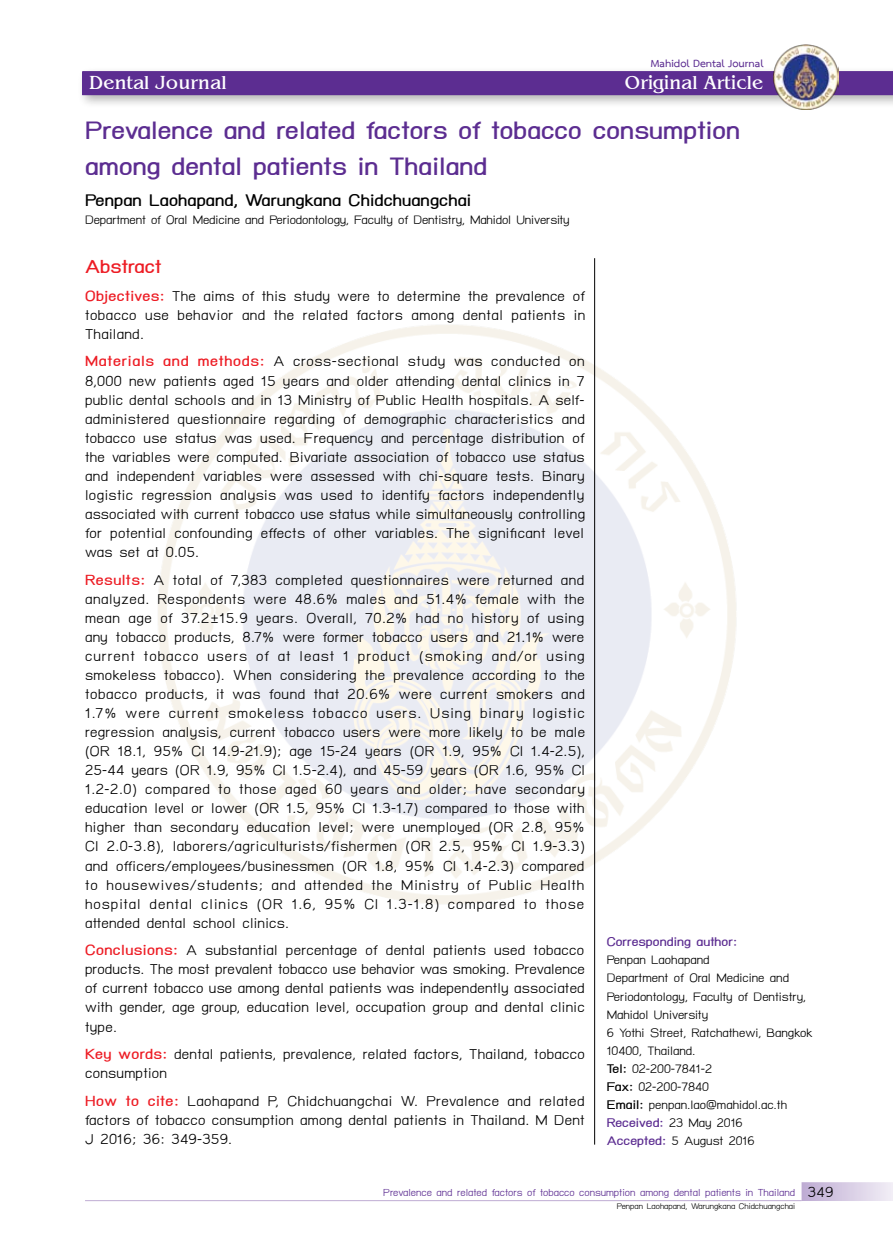
<style>
.page{position:relative;width:893px;height:1251px;background:#fff}
.page>*{position:absolute;margin:0;border:0;box-sizing:border-box;transform-origin:0 0}
.t1{font:700 36px/36px "TH Baijam";color:#5c2d91}
.t2{font:27px "DSE Mai Thai";color:#fff}
.t3{font:700 27px "TH Baijam";color:#ed1c24}
.t4{font:700 24px "TH Baijam";color:#000}
.t5{font:21px/19px "TH Baijam";letter-spacing:.015em;color:#000;text-align:justify}
.t6{font:18px/18px "TH Baijam";color:#000}
.t7{font:700 18px "TH Baijam";color:#5c2d91}
.t8{font:15px "TH Baijam";color:#5c2d91}
.t9{font:700 15px "TH Sarabun PSK";color:#5c2d91}
.t10{font:12px "TH Baijam";color:#000}
.s1{font-weight:700;color:#ed1c24}
.s2{font-weight:700}
.s3{font-weight:700;color:#5c2d91}
.s4{font-size:21px;color:#000}
</style>
<div class="page">
<img style="left:158px;top:321px;width:578px;height:586px">
<svg style="left:801px;top:1182px;width:92px;height:18px;background:#d8cde4"></svg>
<hr style="left:85px;top:1199px;width:716px;height:1px;background:#5c2d91">
<hr style="left:594px;top:258px;width:1px;height:886px;background:#000">
<div style="left:77px;top:66px;width:816px;height:54px;background:#000;opacity:.3"></div>
<div style="left:82px;top:71px;width:811px;height:24px;background:#5c2d91"></div>
<img style="left:773px;top:44px;width:65px;height:65px">
<p class="t9" style="left:651px;top:54px;width:114px">Mahidol Dental Journal</p>
<p class="t2" style="left:89px;top:66px;width:139px">Dental Journal</p>
<p class="t2" style="left:625px;top:66px;width:140px">Original Article</p>
<h1 class="t1" style="left:85px;top:112px;width:657px">Prevalence and related factors of tobacco consumption among dental patients in Thailand</h1>
<p class="t4" style="left:85px;top:187px;width:388px">Penpan Laohapand, Warungkana Chidchuangchai</p>
<p class="t6" style="left:85px;top:210px;width:486px">Department of Oral Medicine and Periodontology, Faculty of Dentistry, Mahidol University</p>
<p class="t3" style="left:85px;top:251px;width:78px">Abstract</p>
<p class="t5" style="left:85px;top:286px;width:502px"><span class="s1">Objectives:</span> The aims of this study were to determine the prevalence of tobacco use behavior and the related factors among dental patients in Thailand.</p>
<p class="t5" style="left:85px;top:351px;width:502px"><span class="s1">Materials and methods:</span> A cross-sectional study was conducted on 8,000 new patients aged 15 years and older attending dental clinics in 7 public dental schools and in 13 Ministry of Public Health hospitals. A self&shy;administered questionnaire regarding of demographic characteristics and tobacco use status was used. Frequency and percentage distribution of the variables were computed. Bivariate association of tobacco use status and independent variables were assessed with chi-square tests. Binary logistic regression analysis was used to identify factors independently associated with current tobacco use status while simultaneously controlling for potential confounding effects of other variables. The significant level was set at 0.05.</p>
<p class="t5" style="left:85px;top:570px;width:501px"><span class="s1">Results:</span> A total of 7,383 completed questionnaires were returned and analyzed. Respondents were 48.6% males and 51.4% female with the mean age of 37.2±15.9 years. Overall, 70.2% had no history of using any tobacco products, 8.7% were former tobacco users and 21.1% were current tobacco users of at least 1 product (smoking and/or using smokeless tobacco). When considering the prevalence according to the tobacco products, it was found that 20.6% were current smokers and 1.7% were current smokeless tobacco users. Using binary logistic regression analysis, current tobacco users were more likely to be male (OR 18.1, 95% CI 14.9-21.9); age 15-24 years (OR 1.9, 95% CI 1.4-2.5), 25-44 years (OR 1.9, 95% CI 1.5-2.4), and 45-59 years (OR 1.6, 95% CI 1.2-2.0) compared to those aged 60 years and older; have secondary education level or lower (OR 1.5, 95% CI 1.3-1.7) compared to those with higher than secondary education level; were unemployed (OR 2.8, 95% CI 2.0-3.8), laborers/agriculturists/fishermen (OR 2.5, 95% CI 1.9-3.3) and officers/employees/businessmen (OR 1.8, 95% CI 1.4-2.3) compared to housewives/students; and attended the Ministry of Public Health hospital dental clinics (OR 1.6, 95% CI 1.3-1.8) compared to those attended dental school clinics.</p>
<p class="t5" style="left:85px;top:940px;width:501px"><span class="s1">Conclusions:</span> A substantial percentage of dental patients used tobacco products. The most prevalent tobacco use behavior was smoking. Prevalence of current tobacco use among dental patients was independently associated with gender, age group, education level, occupation group and dental clinic type.</p>
<p class="t5" style="left:85px;top:1044px;width:501px"><span class="s1">Key words:</span> dental patients, prevalence, related factors, Thailand, tobacco consumption</p>
<p class="t5" style="left:85px;top:1090px;width:501px"><span class="s1">How to cite:</span> Laohapand P, Chidchuangchai W. Prevalence and related factors of tobacco consumption among dental patients in Thailand. M Dent J 2016; 36: 349-359.</p>
<p class="t7" style="left:607px;top:931px;width:132px">Corresponding author:</p>
<p class="t6" style="left:607px;top:950px;width:207px">Penpan Laohapand<br>Department of Oral Medicine and<br>Periodontology, Faculty of Dentistry,<br>Mahidol University<br>6 Yothi Street, Ratchathewi, Bangkok<br>10400, Thailand.<br><span class="s2">Tel:</span> 02-200-7841-2<br><span class="s2">Fax:</span> 02-200-7840<br><span class="s2">Email:</span> penpan.lao@mahidol.ac.th<br><span class="s3">Received:</span> 23 May 2016<br><span class="s3">Accepted:</span> 5 August 2016</p>
<p class="t8" style="left:383px;top:1183px;width:451px">Prevalence and related factors of tobacco consumption among dental patients in Thailand <span class="s4">349</span></p>
<p class="t10" style="left:617px;top:1199px;width:180px">Penpan Laohapand, Warungkana Chidchuangchai</p>
</div>
